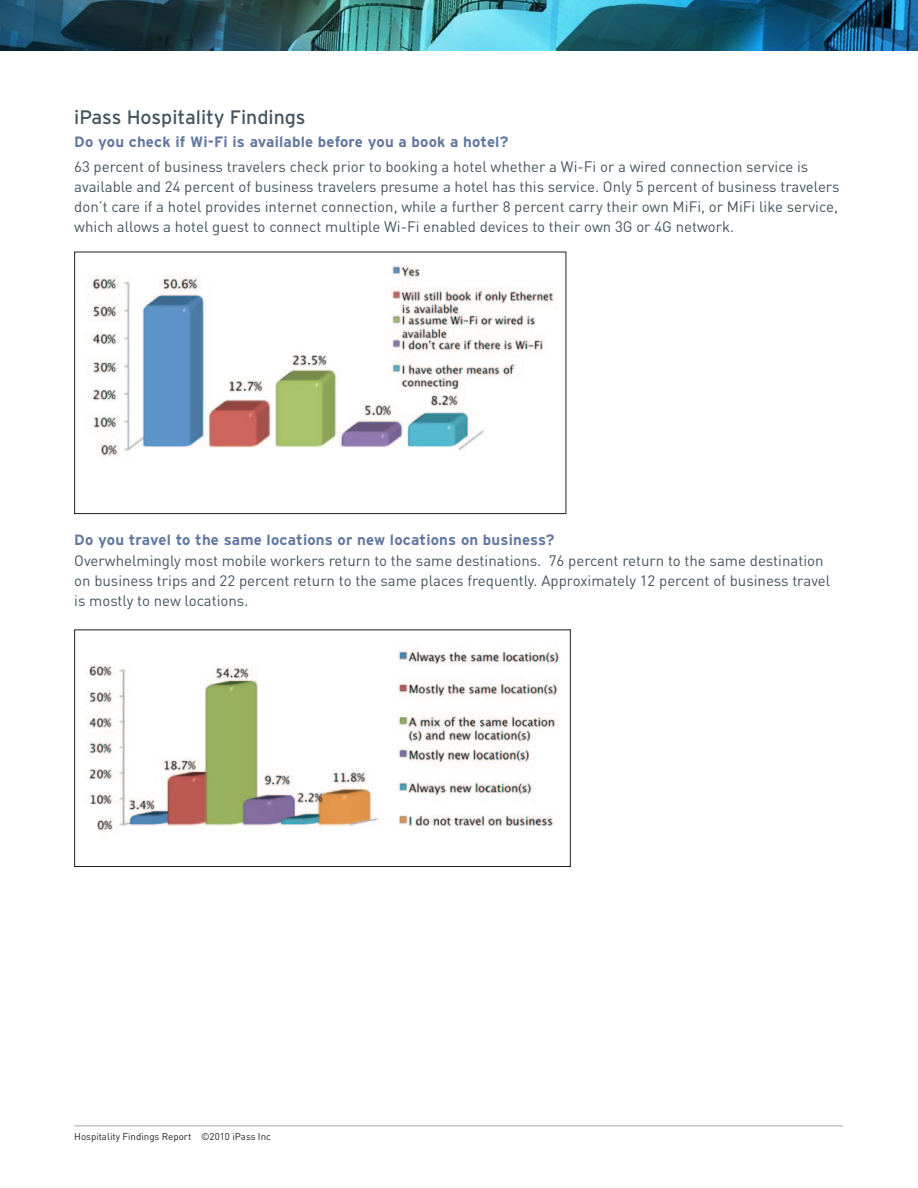
<style>
.page{position:relative;width:918px;height:1188px;background:#fff}
.page>*{position:absolute;margin:0;border:0;box-sizing:border-box;transform-origin:0 0}
.Sub-head_13pt{font:19.5px "Interstate";color:#455560}
.body_copy{font:15px/20.2px "DIN";color:#455560}
.cutline{font:700 15px "Interstate";letter-spacing:.01em;color:#6479a0}
.Head_10pt{font:700 15px "Interstate";letter-spacing:.01em;color:#6479a0}
.address{font:9.75px "DIN";color:#231f20}
</style>
<div class="page">
<hr style="left:74px;top:1126px;width:769px;height:1px;background:#a8a9ad">
<img style="left:91px;top:266px;width:463px;height:191px">
<div style="left:74px;top:252px;width:492px;height:262px;border:1px solid #231f20"></div>
<img style="left:86px;top:650px;width:474px;height:181px">
<div style="left:74px;top:629px;width:497px;height:238px;border:1px solid #231f20"></div>
<img style="left:0;top:0;width:918px;height:51px">
<p class="Sub-head_13pt" style="left:74px;top:106px;width:233px">iPass Hospitality Findings</p>
<p class="Head_10pt" style="left:74px;top:133px;width:436px">Do you check if Wi-Fi is available before you a book a hotel?</p>
<p class="body_copy" style="left:74px;top:156px;width:767px">63 percent of business travelers check prior to booking a hotel whether a Wi-Fi or a wired connection service is available and 24 percent of business travelers presume a hotel has this service. Only 5 percent of business travelers don’t care if a hotel provides internet connection, while a further 8 percent carry their own MiFi, or MiFi like service, which allows a hotel guest to connect multiple Wi-Fi enabled devices to their own 3G or 4G network.</p>
<p class="cutline" style="left:74px;top:532px;width:482px">Do you travel to the same locations or new locations on business?</p>
<p class="body_copy" style="left:74px;top:550px;width:758px">Overwhelmingly most mobile workers return to the same destinations. 76 percent return to the same destination on business trips and 22 percent return to the same places frequently. Approximately 12 percent of business travel is mostly to new locations.</p>
<p class="address" style="left:74px;top:1130px;width:198px">Hospitality Findings Report ©2010 iPass Inc</p>
</div>
